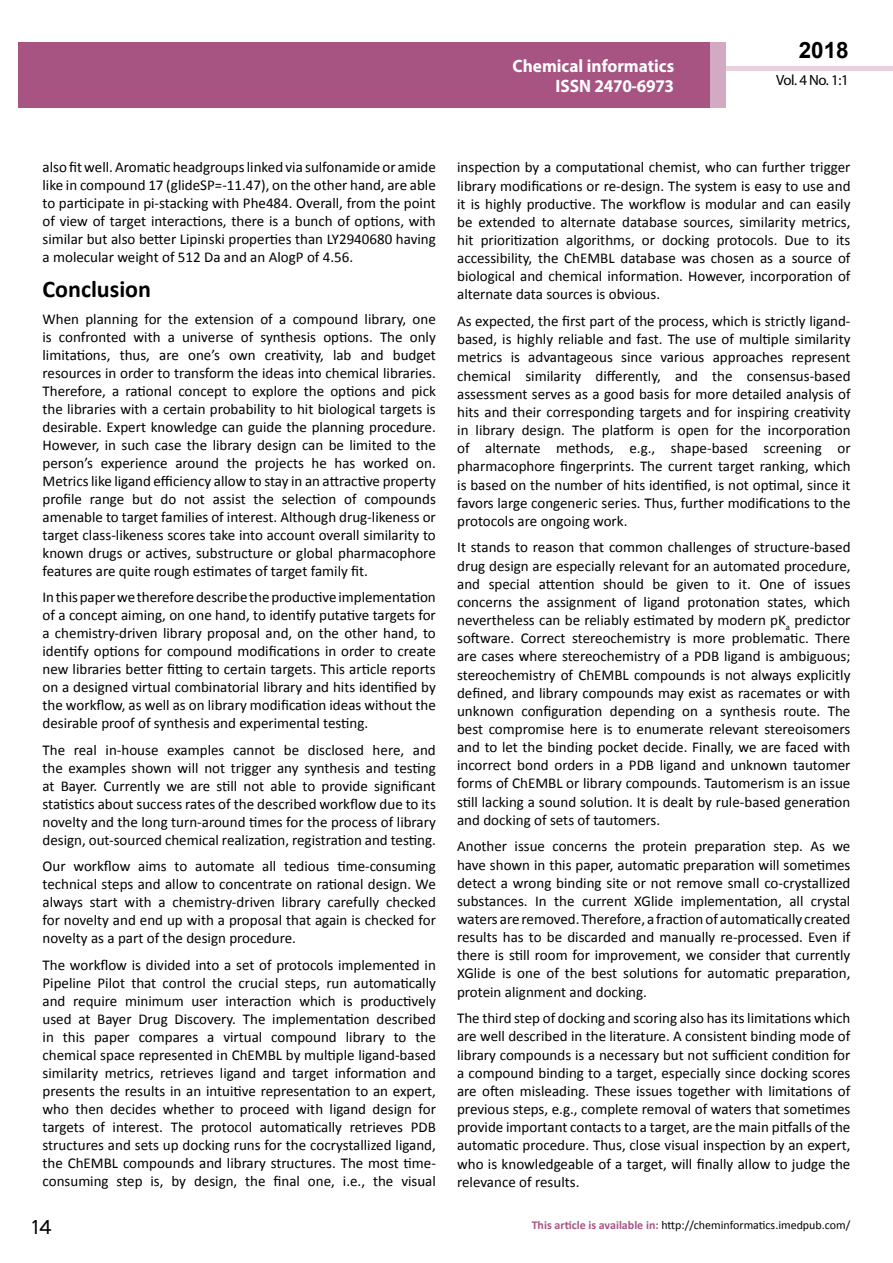
<style>
.page{position:relative;width:893px;height:1263px;background:#fff}
.page>*{position:absolute;margin:0;border:0;box-sizing:border-box;transform-origin:0 0}
.t1{font:25.5px "Tunga";color:#000}
.t2{font:700 24px "Calibri";color:#000}
.t3{font:700 22.5px "Arial";color:#000}
.t4{font:700 18px/19.8px "Myriad Pro";color:#fff;text-align:right;scale:.96 1}
.t5{font:15px/18.1px "Calibri";color:#000;text-align:justify}
.t6{font:14.85px "Myriad Pro";color:#000}
.t7{font:12px "Calibri";color:#000}
.s1{font-weight:700;color:#a75483}
</style>
<div class="page">
<div style="left:722px;top:66px;width:171px;height:5px;background:#e6d1dd"></div>
<div style="left:710px;top:42px;width:15px;height:66px;background:#d2aac1"></div>
<div style="left:19px;top:42px;width:691px;height:66px;background:#a75483"></div>
<p class="t4" style="left:512px;top:55px;width:170px">Chemical informatics<br>ISSN 2470-6973</p>
<h3 class="t3" style="left:799px;top:35px;width:52px">2018</h3>
<p class="t6" style="left:776px;top:71px;width:74px">Vol. 4 No. 1:1</p>
<p class="t5" style="left:43px;top:158px;width:395px">also fit well. Aromatic headgroupslinked via sulfonamide or amide like in compound 17 (glideSP=-11.47), on the other hand, are able to participate in pi-stacking with Phe484. Overall, from the point of view of target interactions, there is a bunch of options, with similar but also better Lipinski properties than LY2940680 having a molecular weight of 512 Da and an AlogP of 4.56.</p>
<h2 class="t2" style="left:43px;top:274px;width:110px">Conclusion</h2>
<p class="t5" style="left:42px;top:310px;width:395px">When planning for the extension of a compound library, one is confronted with a universe of synthesis options. The only limitations, thus, are one’s own creativity, lab and budget resources in order to transform the ideas into chemical libraries.<br>Therefore, a rational concept to explore the options and pick the libraries with a certain probability to hit biological targets is desirable. Expert knowledge can guide the planning procedure.<br>However, in such case the library design can be limited to the person’s experience around the projects he has worked on.<br>Metrics like ligand efficiency allow to stay in an attractive property profile range but do not assist the selection of compounds amenable to target families of interest. Although drug-likeness or target class-likeness scores take into account overall similarity to known drugs or actives, substructure or global pharmacophore features are quite rough estimates of target family fit.</p>
<p class="t5" style="left:42px;top:588px;width:395px">Inthispaperwethereforedescribetheproductiveimplementation of a concept aiming, on one hand, to identify putative targets for a chemistry-driven library proposal and, on the other hand, to identify options for compound modifications in order to create new libraries better fitting to certain targets. This article reports on a designed virtual combinatorial library and hits identified by the workflow, as well as on library modification ideas without the desirable proof of synthesis and experimental testing.</p>
<p class="t5" style="left:43px;top:741px;width:395px">The real in-house examples cannot be disclosed here, and the examples shown will not trigger any synthesis and testing at Bayer. Currently we are still not able to provide significant statistics about success rates of the described workflow due to its novelty and the long turn-around times for the process of library design, out-sourced chemical realization, registration and testing.</p>
<p class="t5" style="left:43px;top:857px;width:395px">Our workflow aims to automate all tedious time-consuming technical steps and allow to concentrate on rational design. We always start with a chemistry-driven library carefully checked for novelty and end up with a proposal that again is checked for novelty as a part of the design procedure.</p>
<p class="t5" style="left:43px;top:956px;width:395px">The workflow is divided into a set of protocols implemented in Pipeline Pilot that control the crucial steps, run automatically and require minimum user interaction which is productively used at Bayer Drug Discovery. The implementation described in this paper compares a virtual compound library to the chemical space represented in ChEMBL by multiple ligand-based similarity metrics, retrieves ligand and target information and presents the results in an intuitive representation to an expert, who then decides whether to proceed with ligand design for targets of interest. The protocol automatically retrieves PDB structures and sets up docking runs for the cocrystallized ligand, the ChEMBL compounds and library structures. The most time&shy;consuming step is, by design, the final one, i.e., the visual</p>
<p class="t5" style="left:457px;top:158px;width:395px">inspection by a computational chemist, who can further trigger library modifications or re-design. The system is easy to use and it is highly productive. The workflow is modular and can easily be extended to alternate database sources, similarity metrics, hit prioritization algorithms, or docking protocols. Due to its accessibility, the ChEMBL database was chosen as a source of biological and chemical information. However, incorporation of alternate data sources is obvious.</p>
<p class="t5" style="left:457px;top:312px;width:395px">As expected, the first part of the process, which is strictly ligand&shy;based, is highly reliable and fast. The use of multiple similarity metrics is advantageous since various approaches represent chemical similarity differently, and the consensus-based assessment serves as a good basis for more detailed analysis of hits and their corresponding targets and for inspiring creativity in library design. The platform is open for the incorporation of alternate methods, e.g., shape-based screening or pharmacophore fingerprints. The current target ranking, which is based on the number of hits identified, is not optimal, since it favors large congeneric series. Thus, further modifications to the protocols are ongoing work.</p>
<p class="t5" style="left:457px;top:538px;width:395px">It stands to reason that common challenges of structure-based drug design are especially relevant for an automated procedure, and special attention should be given to it. One of issues concerns the assignment of ligand protonation states, which nevertheless can be reliably estimated by modern pK<sub>a</sub> predictor software. Correct stereochemistry is more problematic. There are cases where stereochemistry of a PDB ligand is ambiguous; stereochemistry of ChEMBL compounds is not always explicitly defined, and library compounds may exist as racemates or with unknown configuration depending on a synthesis route. The best compromise here is to enumerate relevant stereoisomers and to let the binding pocket decide. Finally, we are faced with incorrect bond orders in a PDB ligand and unknown tautomer forms of ChEMBL or library compounds. Tautomerism is an issue still lacking a sound solution. It is dealt by rule-based generation and docking of sets of tautomers.</p>
<p class="t5" style="left:457px;top:837px;width:395px">Another issue concerns the protein preparation step. As we have shown in this paper, automatic preparation will sometimes detect a wrong binding site or not remove small co-crystallized substances. In the current XGlide implementation, all crystal waters are removed. Therefore, a fraction of automatically created results has to be discarded and manually re-processed. Even if there is still room for improvement, we consider that currently XGlide is one of the best solutions for automatic preparation, protein alignment and docking.</p>
<p class="t5" style="left:457px;top:1009px;width:395px">The third step of docking and scoring also has its limitations which are well described in the literature. A consistent binding mode of library compounds is a necessary but not sufficient condition for a compound binding to a target, especially since docking scores are often misleading. These issues together with limitations of previous steps, e.g., complete removal of waters that sometimes provide important contacts to a target, are the main pitfalls of the automatic procedure. Thus, close visual inspection by an expert, who is knowledgeable of a target, will finally allow to judge the relevance of results.</p>
<h1 class="t1" style="left:32px;top:1210px;width:22px">14</h1>
<p class="t7" style="left:532px;top:1218px;width:320px"><span class="s1">This article is available in:</span> http://cheminformatics.imedpub.com/</p>
</div>
